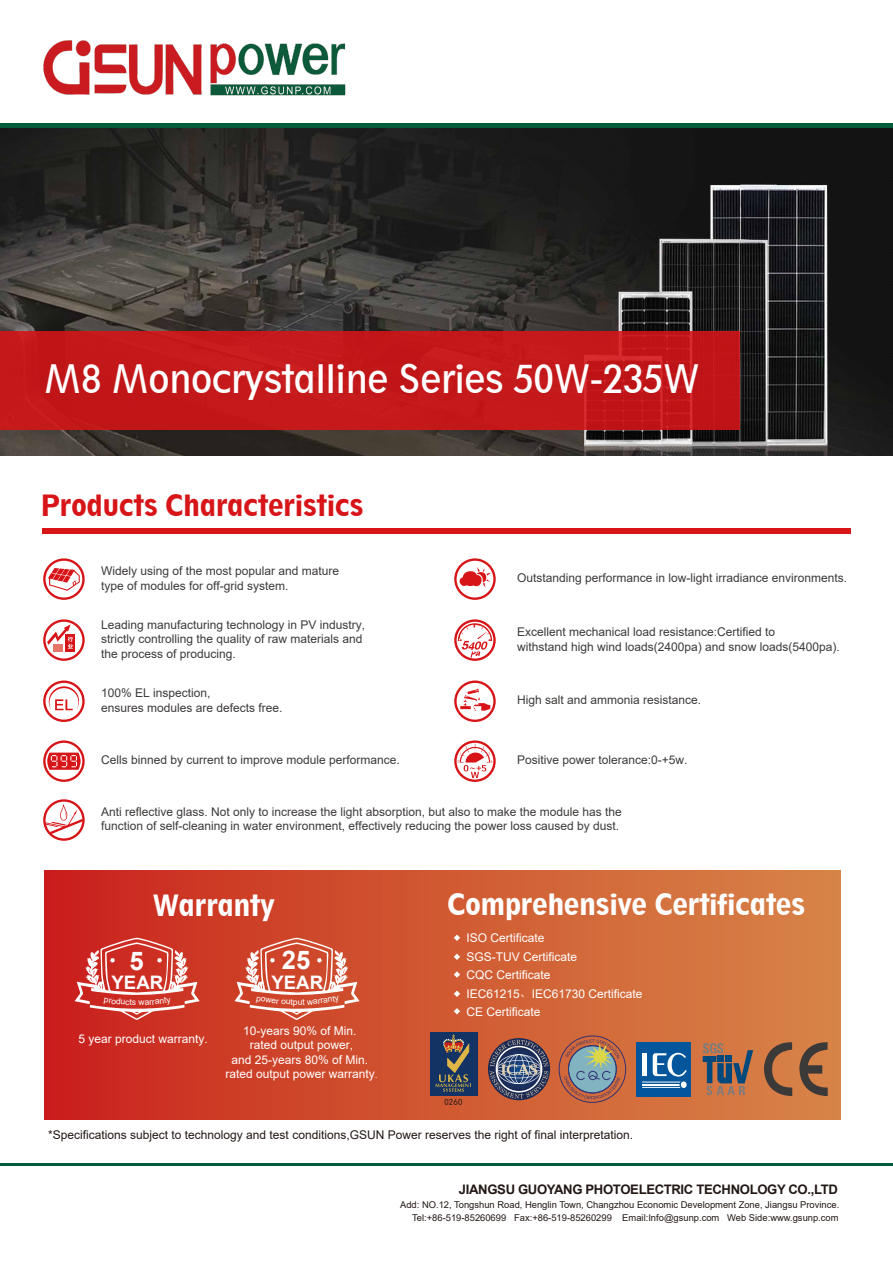
<style>
.page{position:relative;width:893px;height:1263px;background:#fff}
.page>*{position:absolute;margin:0;border:0;box-sizing:border-box;transform-origin:0 0}
.t1{font:condensed 36.75px "Geometric 212 BT";color:#fff}
.t2{font:800 condensed 27.45px "Geometric 212 BT";color:#fff}
.t3{font:800 condensed 27.45px "Geometric 212 BT";color:#d71518}
.t4{font:700 25.65px "Arial";color:#fff}
.t5{font:700 18.6px "Arial";color:#fff}
.t6{font:700 13.2px "Arial";letter-spacing:-.025em;color:#221815}
.t7{font:12px/14.4px "Arial";color:#3d3a39}
.t8{font:12px/14.4px "Arial";color:#fff}
.t9{font:12px "Arial";color:#221815}
.t10{font:9.45px/12.6px "Arial";color:#221815;text-align:right}
.t11{font:8.85px "Sim Hei";color:#231815}
.s1{font-family:"Adobe Song Std";font-weight:300}
</style>
<div class="page">
<img style="left:0;top:128px;width:893px;height:327px">
<img style="left:43px;top:40px;width:303px;height:56px">
<div style="left:42px;top:528px;width:809px;height:5px;background:#d71518"></div>
<svg style="left:43px;top:799px;width:42px;height:42px"></svg>
<svg style="left:454px;top:558px;width:42px;height:42px"></svg>
<svg style="left:454px;top:619px;width:42px;height:42px"></svg>
<svg style="left:43px;top:558px;width:42px;height:42px"></svg>
<svg style="left:43px;top:619px;width:42px;height:42px"></svg>
<svg style="left:43px;top:680px;width:42px;height:42px"></svg>
<svg style="left:43px;top:740px;width:42px;height:42px"></svg>
<svg style="left:454px;top:740px;width:42px;height:42px"></svg>
<svg style="left:454px;top:680px;width:42px;height:42px"></svg>
<div style="left:0;top:332px;width:739px;height:98px;background:#c4191a"></div>
<div style="left:0;top:123px;width:893px;height:5px;background:#005c3b"></div>
<div style="left:44px;top:870px;width:796px;height:249px;background:linear-gradient(to right,#ca241c,#d68848)"></div>
<svg style="left:703px;top:1043px;width:50px;height:52px;background:#88695a"></svg>
<svg style="left:761px;top:1040px;width:67px;height:56px;background:#9f6541"></svg>
<svg style="left:488px;top:1038px;width:62px;height:62px;background:#6e616f"></svg>
<div style="left:430px;top:1032px;width:47px;height:64px;background:#123363"></div>
<svg style="left:435px;top:1034px;width:37px;height:58px"></svg>
<div style="left:559px;top:1036px;width:67px;height:66px;border:1px solid #323173;border-radius:50%"></div>
<svg style="left:564px;top:1039px;width:56px;height:60px;background:#9a877a"></svg>
<div style="left:636px;top:1042px;width:55px;height:54px;background:#03559c"></div>
<svg style="left:642px;top:1053px;width:45px;height:35px"></svg>
<svg style="left:679px;top:1080px;width:9px;height:9px"></svg>
<div style="left:681px;top:1081px;width:6px;height:7px;background:#fff;border-radius:50%"></div>
<svg style="left:454px;top:934px;width:6px;height:7px"></svg>
<svg style="left:454px;top:953px;width:6px;height:7px"></svg>
<svg style="left:454px;top:971px;width:6px;height:7px"></svg>
<svg style="left:454px;top:990px;width:6px;height:7px"></svg>
<svg style="left:454px;top:1008px;width:6px;height:6px"></svg>
<hr style="left:0;top:1163px;width:893px;height:3px;background:#005c3b">
<svg style="left:75px;top:938px;width:125px;height:82px;background:#d4534a"></svg>
<svg style="left:234px;top:938px;width:126px;height:82px;background:#d66750"></svg>
<h1 class="t1" style="left:44px;top:356px;width:657px">M8 Monocrystalline Series 50W-235W</h1>
<h2 class="t3" style="left:40px;top:488px;width:325px">Products Characteristics</h2>
<p class="t7" style="left:101px;top:564px;width:240px">Widely using of the most popular and mature type of modules for off-grid system.</p>
<p class="t7" style="left:101px;top:617px;width:266px">Leading manufacturing technology in PV industry, strictly controlling the quality of raw materials and the process of producing.</p>
<p class="t7" style="left:101px;top:686px;width:183px">100% EL inspection,<br>ensures modules are defects free.</p>
<p class="t7" style="left:517px;top:571px;width:332px">Outstanding performance in low-light irradiance environments.</p>
<p class="t7" style="left:517px;top:625px;width:324px">Excellent mechanical load resistance:Certified to<br>withstand high wind loads(2400pa) and snow loads(5400pa).</p>
<p class="t7" style="left:517px;top:693px;width:186px">High salt and ammonia resistance.</p>
<p class="t7" style="left:101px;top:753px;width:300px">Cells binned by current to improve module performance.</p>
<p class="t7" style="left:517px;top:753px;width:172px">Positive power tolerance:0-+5w.</p>
<p class="t7" style="left:101px;top:804px;width:522px">Anti reflective glass. Not only to increase the light absorption, but also to make the module has the function of self-cleaning in water environment, effectively reducing the power loss caused by dust.</p>
<h2 class="t2" style="left:152px;top:888px;width:124px">Warranty</h2>
<h3 class="t4" style="left:130px;top:942px;width:16px">5</h3>
<h3 class="t5" style="left:112px;top:969px;width:53px">YEAR</h3>
<h3 class="t4" style="left:282px;top:942px;width:30px">25</h3>
<h3 class="t5" style="left:271px;top:969px;width:53px">YEAR</h3>
<p class="t8" style="left:78px;top:1031px;width:131px">5 year product warranty.</p>
<p class="t8" style="left:225px;top:1023px;width:154px;text-align:center">10-years 90% of Min.<br>rated output power,<br>and 25-years 80% of Min. rated output power warranty<span class="s1">.</span></p>
<h2 class="t2" style="left:447px;top:887px;width:360px">Comprehensive Certificates</h2>
<p class="t8" style="left:466px;top:928px;width:112px;line-height:19px">ISO Certificate<br>SGS-TUV Certificate</p>
<p class="t8" style="left:466px;top:965px;width:178px;line-height:19.2px">CQC Certificate<br>IEC61215<span class="s1">、</span>IEC61730 Certificate</p>
<p class="t8" style="left:466px;top:1004px;width:76px">CE Certificate</p>
<p class="t11" style="left:444px;top:1097px;width:20px">0260</p>
<p class="t9" style="left:48px;top:1127px;width:586px">*Specifications subject to technology and test conditions,GSUN Power reserves the right of final interpretation.</p>
<p class="t6" style="left:459px;top:1180px;width:380px">JIANGSU GUOYANG PHOTOELECTRIC TECHNOLOGY CO.,LTD</p>
<p class="t10" style="left:400px;top:1198px;width:441px">Add: NO.12, Tongshun Road, Henglin Town, Changzhou Economic Development Zone, Jiangsu Province.<br>Tel:+86-519-85260699 Fax:+86-519-85260299 Email:Info@gsunp.com Web Side:www.gsunp.com</p>
</div>
